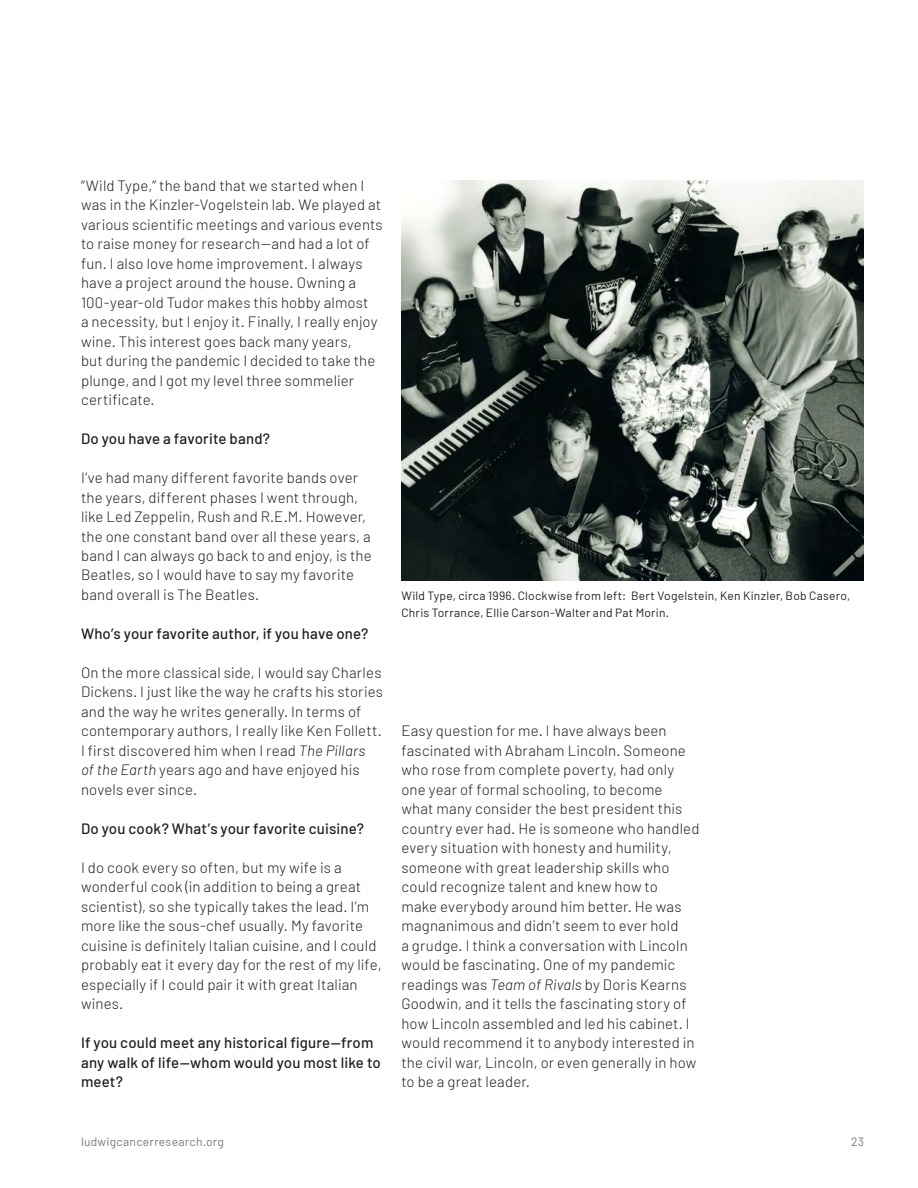
<style>
.page{position:relative;width:918px;height:1188px;background:#fff}
.page>*{position:absolute;margin:0;border:0;box-sizing:border-box;transform-origin:0 0}
.t1{font:300 15px/19.5px "Barlow";letter-spacing:.01em;color:#231f20}
.t2{font:500 15px/19.5px "Barlow";letter-spacing:.01em;color:#231f20}
.t3{font:12px/16.5px "Barlow";letter-spacing:.02em;color:#231f20}
.t4{font:12px "Barlow";letter-spacing:.025em;color:#76787b}
.s1{font-style:italic}
</style>
<div class="page">
<img style="left:401px;top:180px;width:463px;height:400px">
<p class="t1" style="left:81px;top:175px;width:303px">“Wild Type,” the band that we started when I was in the Kinzler-Vogelstein lab. We played at various scientific meetings and various events to raise money for research—and had a lot of fun. I also love home improvement. I always have a project around the house. Owning a 100-year-old Tudor makes this hobby almost<br>a necessity, but I enjoy it. Finally, I really enjoy wine. This interest goes back many years,<br>but during the pandemic I decided to take the plunge, and I got my level three sommelier certificate.</p>
<p class="t2" style="left:81px;top:429px;width:191px">Do you have a favorite band?</p>
<p class="t1" style="left:81px;top:467px;width:292px">I’ve had many different favorite bands over the years, different phases I went through, like Led Zeppelin, Rush and R.E.M. However, the one constant band over all these years, a band I can always go back to and enjoy, is the Beatles, so I would have to say my favorite band overall is The Beatles.</p>
<p class="t2" style="left:81px;top:624px;width:289px">Who’s your favorite author, if you have one?</p>
<p class="t1" style="left:81px;top:662px;width:304px">On the more classical side, I would say Charles Dickens. I just like the way he crafts his stories and the way he writes generally. In terms of contemporary authors, I really like Ken Follett.<br>I first discovered him when I read <span class="s1">The Pillars<br>of the Earth</span> years ago and have enjoyed his novels ever since.</p>
<p class="t2" style="left:81px;top:819px;width:284px">Do you cook? What’s your favorite cuisine?</p>
<p class="t1" style="left:81px;top:857px;width:302px">I do cook every so often, but my wife is a wonderful cook (in addition to being a great scientist), so she typically takes the lead. I’m more like the sous-chef usually. My favorite cuisine is definitely Italian cuisine, and I could probably eat it every day for the rest of my life, especially if I could pair it with great Italian wines.</p>
<p class="t2" style="left:81px;top:1033px;width:301px">If you could meet any historical figure—from any walk of life—whom would you most like to meet?</p>
<p class="t3" style="left:401px;top:587px;width:450px">Wild Type, circa 1996. Clockwise from left: Bert Vogelstein, Ken Kinzler, Bob Casero,<br>Chris Torrance, Ellie Carson-Walter and Pat Morin.</p>
<p class="t1" style="left:401px;top:721px;width:300px">Easy question for me. I have always been fascinated with Abraham Lincoln. Someone who rose from complete poverty, had only one year of formal schooling, to become<br>what many consider the best president this country ever had. He is someone who handled every situation with honesty and humility, someone with great leadership skills who could recognize talent and knew how to<br>make everybody around him better. He was magnanimous and didn’t seem to ever hold<br>a grudge. I think a conversation with Lincoln would be fascinating. One of my pandemic readings was <span class="s1">Team of Rivals</span> by Doris Kearns Goodwin, and it tells the fascinating story of how Lincoln assembled and led his cabinet. I would recommend it to anybody interested in the civil war, Lincoln, or even generally in how to be a great leader.</p>
<p class="t4" style="left:81px;top:1134px;width:145px">ludwigcancerresearch.org</p>
<p class="t4" style="left:851px;top:1134px;width:14px">23</p>
</div>
